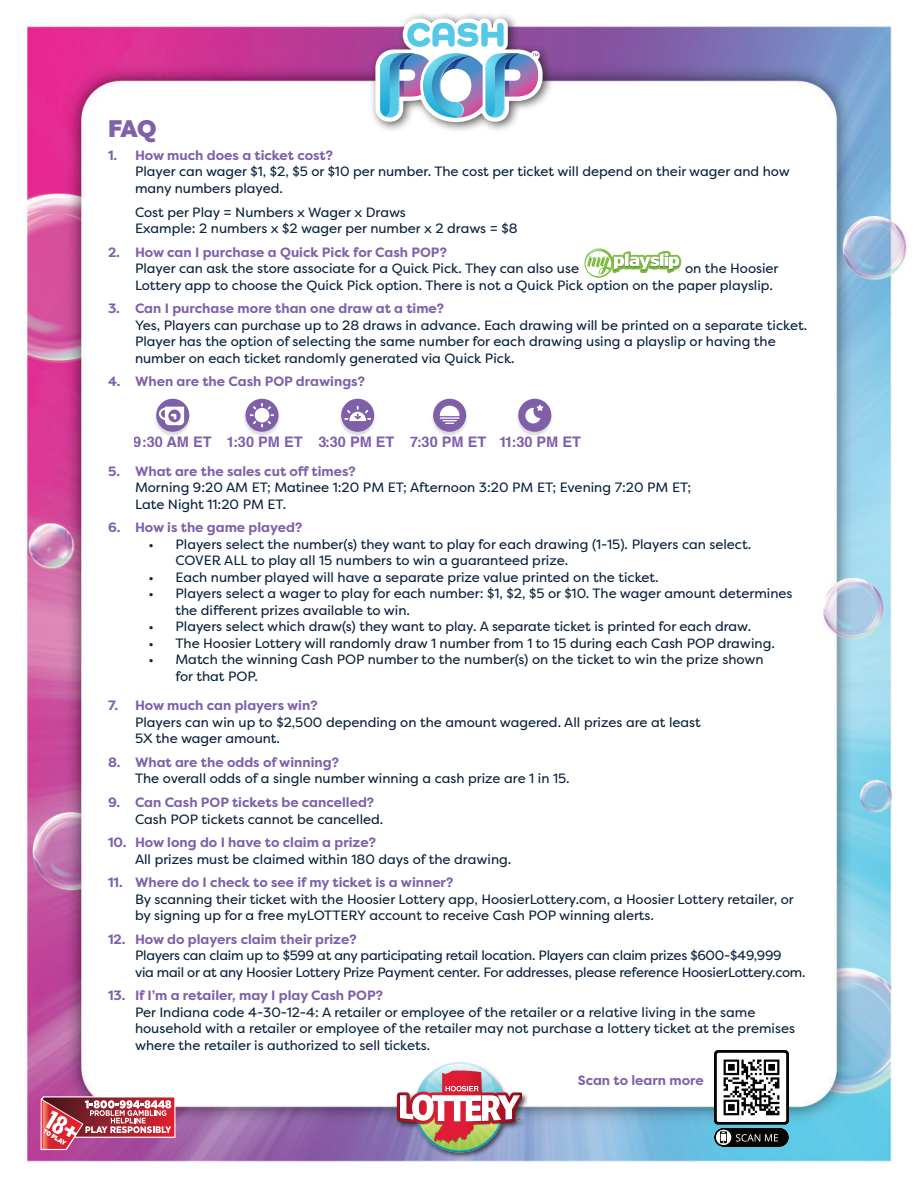
<style>
.page{position:relative;width:918px;height:1188px;background:#fff}
.page>*{position:absolute;margin:0;border:0;box-sizing:border-box;transform-origin:0 0}
.t1{font:900 24px "Filson Pro";color:#7f60a9}
.t2{font:700 14.55px "Helvetica";color:#805fa9}
.t3{font:13.5px/16.5px "Filson Pro";color:#0a233e}
.t4{font:700 13.5px "Filson Pro";color:#7f60a9}
.t5{font:13.5px/16.5px "Filson Pro";letter-spacing:-.02em;color:#0a233e}
</style>
<div class="page">
<img style="left:23px;top:25px;width:884px;height:1138px">
<div style="left:369px;top:12px;width:185px;height:122px;background:#231f20;opacity:.75"></div>
<svg style="left:375px;top:18px;width:168px;height:104px"></svg>
<svg style="left:41px;top:1096px;width:135px;height:54px"></svg>
<div style="left:395px;top:1061px;width:134px;height:98px;background:#231f20;opacity:.75"></div>
<img style="left:396px;top:1051px;width:126px;height:112px">
<svg style="left:584px;top:249px;width:97px;height:29px"></svg>
<div style="left:134px;top:396px;width:447px;height:54px;background:#fff"></div>
<img style="left:155px;top:399px;width:35px;height:37px">
<svg style="left:156px;top:399px;width:33px;height:33px"></svg>
<svg style="left:159px;top:407px;width:25px;height:18px"></svg>
<img style="left:244px;top:399px;width:36px;height:37px">
<svg style="left:245px;top:399px;width:34px;height:33px"></svg>
<svg style="left:250px;top:403px;width:24px;height:24px"></svg>
<img style="left:340px;top:399px;width:35px;height:37px">
<div style="left:341px;top:399px;width:33px;height:33px;background:#805fa9;border-radius:50%"></div>
<svg style="left:344px;top:406px;width:27px;height:15px"></svg>
<img style="left:432px;top:399px;width:35px;height:37px">
<div style="left:433px;top:399px;width:33px;height:33px;background:#805fa9;border-radius:50%"></div>
<svg style="left:440px;top:406px;width:20px;height:18px"></svg>
<img style="left:517px;top:399px;width:35px;height:37px">
<div style="left:518px;top:399px;width:33px;height:33px;background:#805fa9;border-radius:50%"></div>
<svg style="left:525px;top:404px;width:18px;height:19px"></svg>
<img style="left:715px;top:1051px;width:73px;height:95px">
<h1 class="t1" style="left:108px;top:113px;width:50px">FAQ</h1>
<p class="t4" style="left:108px;top:147px;width:227px">1. How much does a ticket cost?</p>
<p class="t3" style="left:135px;top:163px;width:656px">Player can wager $1, $2, $5 or $10 per number. The cost per ticket will depend on their wager and how many numbers played.</p>
<p class="t3" style="left:135px;top:203px;width:384px">Cost per Play = Numbers x Wager x Draws<br>Example: 2 numbers x $2 wager per number x 2 draws = $8</p>
<p class="t4" style="left:108px;top:243px;width:340px">2. How can I purchase a Quick Pick for Cash POP?</p>
<p class="t3" style="left:135px;top:260px;width:446px">Player can ask the store associate for a Quick Pick. They can also use</p>
<p class="t3" style="left:135px;top:260px;width:645px;text-indent:550px">on the Hoosier<br>Lottery app to choose the Quick Pick option. There is not a Quick Pick option on the paper playslip.</p>
<p class="t4" style="left:108px;top:300px;width:338px">3. Can I purchase more than one draw at a time?</p>
<p class="t3" style="left:135px;top:316px;width:674px">Yes, Players can purchase up to 28 draws in advance. Each drawing will be printed on a separate ticket.<br>Player has the option of selecting the same number for each drawing using a playslip or having the number on each ticket randomly generated via Quick Pick.</p>
<p class="t4" style="left:108px;top:373px;width:259px">4. When are the Cash POP drawings?</p>
<p class="t2" style="left:134px;top:430px;width:449px">9:30 AM ET 1:30 PM ET 3:30 PM ET 7:30 PM ET 11:30 PM ET</p>
<p class="t4" style="left:108px;top:463px;width:249px">5. What are the sales cut off times?</p>
<p class="t3" style="left:135px;top:479px;width:558px">Morning 9:20 AM ET; Matinee 1:20 PM ET; Afternoon 3:20 PM ET; Evening 7:20 PM ET;<br>Late Night 11:20 PM ET.</p>
<p class="t4" style="left:108px;top:519px;width:196px">6. How is the game played?</p>
<p class="t3" style="left:176px;top:536px;width:577px;text-indent:-27px">• Players select the number(s) they want to play for each drawing (1-15). Players can select.<br>COVER ALL to play all 15 numbers to win a guaranteed prize.</p>
<p class="t3" style="left:148px;top:569px;width:512px">• Each number played will have a separate prize value printed on the ticket.</p>
<p class="t3" style="left:176px;top:585px;width:619px;text-indent:-27px">• Players select a wager to play for each number: $1, $2, $5 or $10. The wager amount determines the different prizes available to win.</p>
<p class="t3" style="left:148px;top:618px;width:604px">• Players select which draw(s) they want to play. A separate ticket is printed for each draw.</p>
<p class="t3" style="left:148px;top:635px;width:628px">• The Hoosier Lottery will randomly draw 1 number from 1 to 15 during each Cash POP drawing.</p>
<p class="t3" style="left:176px;top:651px;width:590px;text-indent:-27px">• Match the winning Cash POP number to the number(s) on the ticket to win the prize shown for that POP.</p>
<p class="t4" style="left:108px;top:697px;width:211px">7. How much can players win?</p>
<p class="t3" style="left:135px;top:714px;width:567px">Players can win up to $2,500 depending on the amount wagered. All prizes are at least<br>5X the wager amount.</p>
<p class="t4" style="left:108px;top:754px;width:233px">8. What are the odds of winning?</p>
<p class="t3" style="left:135px;top:770px;width:436px">The overall odds of a single number winning a cash prize are 1 in 15.</p>
<p class="t4" style="left:108px;top:794px;width:268px">9. Can Cash POP tickets be cancelled?</p>
<p class="t3" style="left:135px;top:810px;width:250px">Cash POP tickets cannot be cancelled.</p>
<p class="t4" style="left:108px;top:834px;width:269px">10. How long do I have to claim a prize?</p>
<p class="t3" style="left:135px;top:850px;width:378px">All prizes must be claimed within 180 days of the drawing.</p>
<p class="t4" style="left:108px;top:874px;width:347px">11. Where do I check to see if my ticket is a winner?</p>
<p class="t3" style="left:135px;top:890px;width:660px">By scanning their ticket with the Hoosier Lottery app, HoosierLottery.com, a Hoosier Lottery retailer, or by signing up for a free myLOTTERY account to receive Cash POP winning alerts.</p>
<p class="t4" style="left:108px;top:930px;width:250px">12. How do players claim their prize?</p>
<p class="t5" style="left:135px;top:947px;width:672px">Players can claim up to $599 at any participating retail location. Players can claim prizes $600-$49,999<br>via mail or at any Hoosier Lottery Prize Payment center. For addresses, please reference HoosierLottery.com.</p>
<p class="t4" style="left:108px;top:987px;width:277px">13. If I’m a retailer, may I play Cash POP?</p>
<p class="t3" style="left:135px;top:1004px;width:662px">Per Indiana code 4-30-12-4: A retailer or employee of the retailer or a relative living in the same household with a retailer or employee of the retailer may not purchase a lottery ticket at the premises where the retailer is authorized to sell tickets.</p>
<p class="t4" style="left:578px;top:1072px;width:128px">Scan to learn more</p>
</div>
